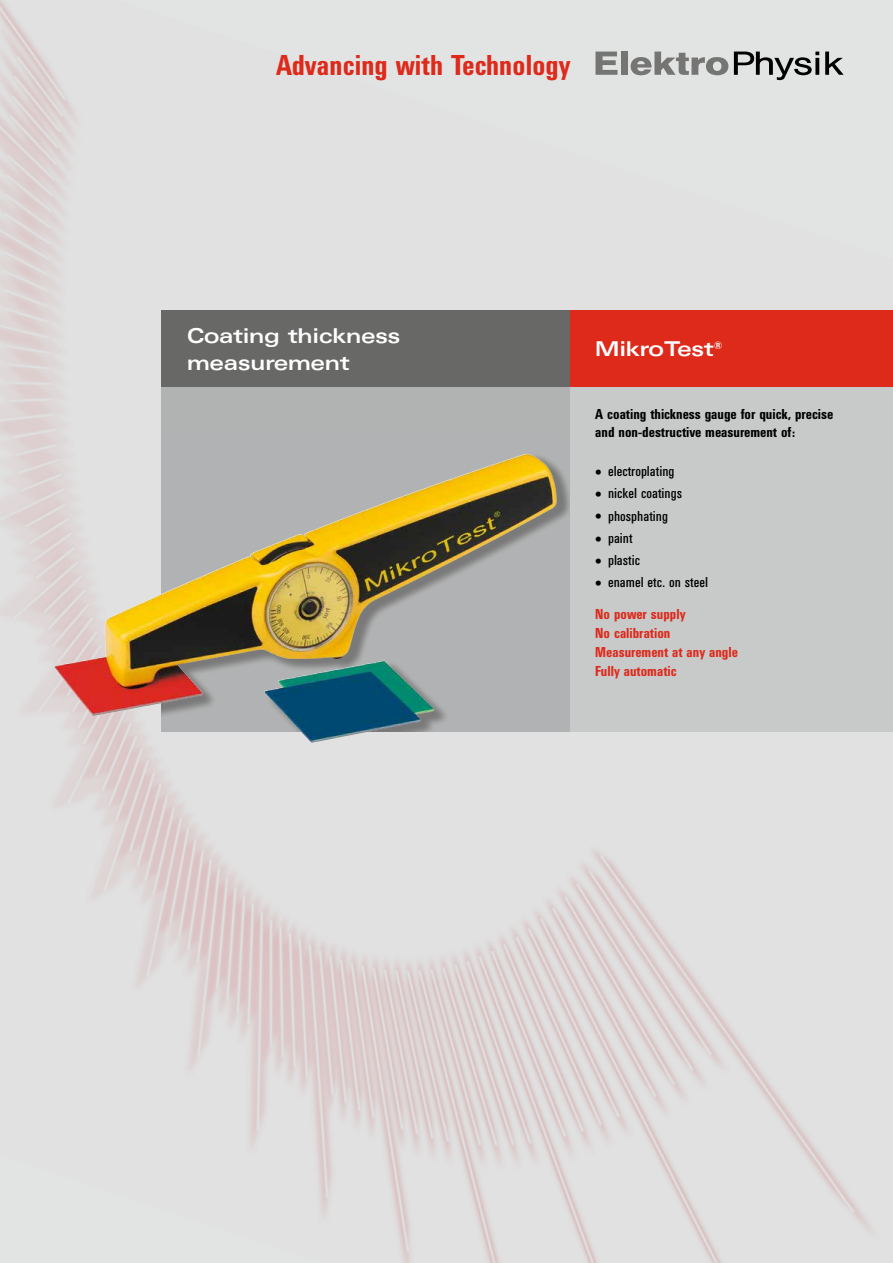
<style>
.page{position:relative;width:893px;height:1263px;background:#fff}
.page>*{position:absolute;margin:0;border:0;box-sizing:border-box;transform-origin:0 0}
.t1{font:700 28.5px "Univers Condensed BQ";letter-spacing:.005em;color:#dd2a1b}
.t2{font:700 21px/27px "Univers Extended BQ";color:#fff}
.t3{font:14.25px "Univers Condensed BQ";color:#000}
.t4{font:700 14.25px/18px "Univers Condensed BQ";color:#000}
.t5{font:700 14.25px/19.2px "Univers Condensed BQ";color:#dd2a1b}
.s1{font-size:19.5px}
</style>
<div class="page">
<img style="left:0;top:0;width:893px;height:1263px">
<div style="left:570px;top:387px;width:323px;height:344px;background:#c8c9c9"></div>
<svg style="left:595px;top:52px;width:23px;height:23px"></svg>
<div style="left:621px;top:52px;width:7px;height:23px;background:#757574"></div>
<svg style="left:631px;top:52px;width:188px;height:28px;background:#aaa"></svg>
<svg style="left:825px;top:52px;width:19px;height:23px"></svg>
<div style="left:570px;top:310px;width:323px;height:77px;background:#dd2a1b"></div>
<div style="left:162px;top:387px;width:408px;height:344px;background:#b1b2b2"></div>
<img style="left:283px;top:453px;width:286px;height:278px">
<img style="left:54px;top:454px;width:503px;height:262px">
<div style="left:162px;top:310px;width:408px;height:77px;background:#686867"></div>
<h1 class="t1" style="left:276px;top:49px;width:296px">Advancing with Technology</h1>
<h2 class="t2" style="left:187px;top:322px;width:214px">Coating thickness measurement</h2>
<h2 class="t2" style="left:595px;top:336px;width:129px">MikroTest<sup>®</sup></h2>
<p class="t4" style="left:595px;top:405px;width:240px">A coating thickness gauge for quick, precise and non-destructive measurement of:</p>
<p class="t3" style="left:595px;top:463px;width:81px"><span class="s1">•</span> electroplating</p>
<p class="t3" style="left:595px;top:486px;width:88px"><span class="s1">•</span> nickel coatings</p>
<p class="t3" style="left:595px;top:508px;width:74px"><span class="s1">•</span> phosphating</p>
<p class="t3" style="left:595px;top:530px;width:39px"><span class="s1">•</span> paint</p>
<p class="t3" style="left:595px;top:552px;width:46px"><span class="s1">•</span> plastic</p>
<p class="t3" style="left:595px;top:575px;width:114px"><span class="s1">•</span> enamel etc. on steel</p>
<p class="t5" style="left:595px;top:604px;width:144px">No power supply<br>No calibration<br>Measurement at any angle<br>Fully automatic</p>
</div>
